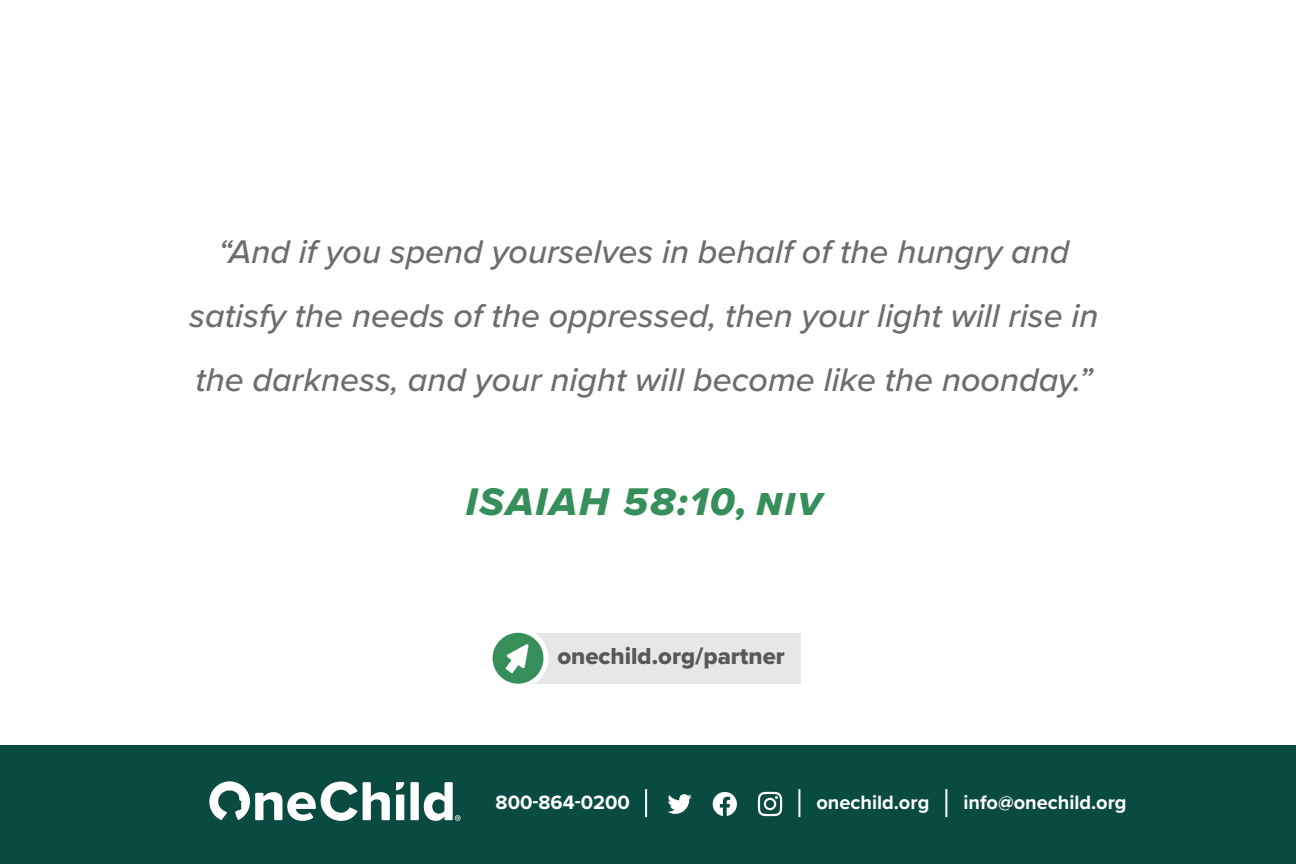
<style>
.page{position:relative;width:1296px;height:864px;background:#fff}
.page>*{position:absolute;margin:0;border:0;box-sizing:border-box;transform-origin:0 0}
.t1{font:40px "Proxima Nova Extrabld It";letter-spacing:.05em;color:#368e5b}
.Gray_Italic_Sub-Header{font:italic 500 34px/64px "Proxima Nova";color:#6c6d70;text-align:center}
.t2{font:24px "Proxima Nova Extrabld";color:#57585a}
.t3{font:700 20px "Proxima Nova";color:#fff}
</style>
<div class="page">
<div style="left:0;top:746px;width:1296px;height:118px;background:#094b41"></div>
<hr style="left:645px;top:789px;width:2px;height:28px;background:#fff">
<hr style="left:798px;top:789px;width:2px;height:28px;background:#fff">
<hr style="left:945px;top:789px;width:2px;height:28px;background:#fff">
<svg style="left:713px;top:792px;width:24px;height:24px"></svg>
<svg style="left:758px;top:792px;width:24px;height:24px"></svg>
<svg style="left:667px;top:794px;width:25px;height:20px"></svg>
<svg style="left:363px;top:782px;width:27px;height:38px"></svg>
<svg style="left:396px;top:782px;width:8px;height:38px"></svg>
<svg style="left:209px;top:781px;width:148px;height:40px"></svg>
<svg style="left:411px;top:782px;width:50px;height:39px"></svg>
<div style="left:519px;top:633px;width:281px;height:50px;background:#e6e7e9"></div>
<svg style="left:490px;top:630px;width:56px;height:56px;background:#509d70"></svg>
<div style="left:488px;top:628px;width:60px;height:61px;border:5px solid #fff;border-radius:50%"></div>
<svg style="left:506px;top:644px;width:23px;height:29px"></svg>
<p class="Gray_Italic_Sub-Header" style="left:189px;top:218px;width:911px">“And if you spend yourselves in behalf of the hungry and satisfy the needs of the oppressed, then your light will rise in the darkness, and your night will become like the noonday.”</p>
<p class="t1" style="left:466px;top:472px;width:358px">ISAIAH 58:10, niv</p>
<p class="t2" style="left:557px;top:638px;width:229px">onechild.org/partner</p>
<p class="t3" style="left:496px;top:788px;width:136px">800-864-0200</p>
<p class="t3" style="left:816px;top:788px;width:114px">onechild.org</p>
<p class="t3" style="left:963px;top:788px;width:165px">info@onechild.org</p>
</div>
